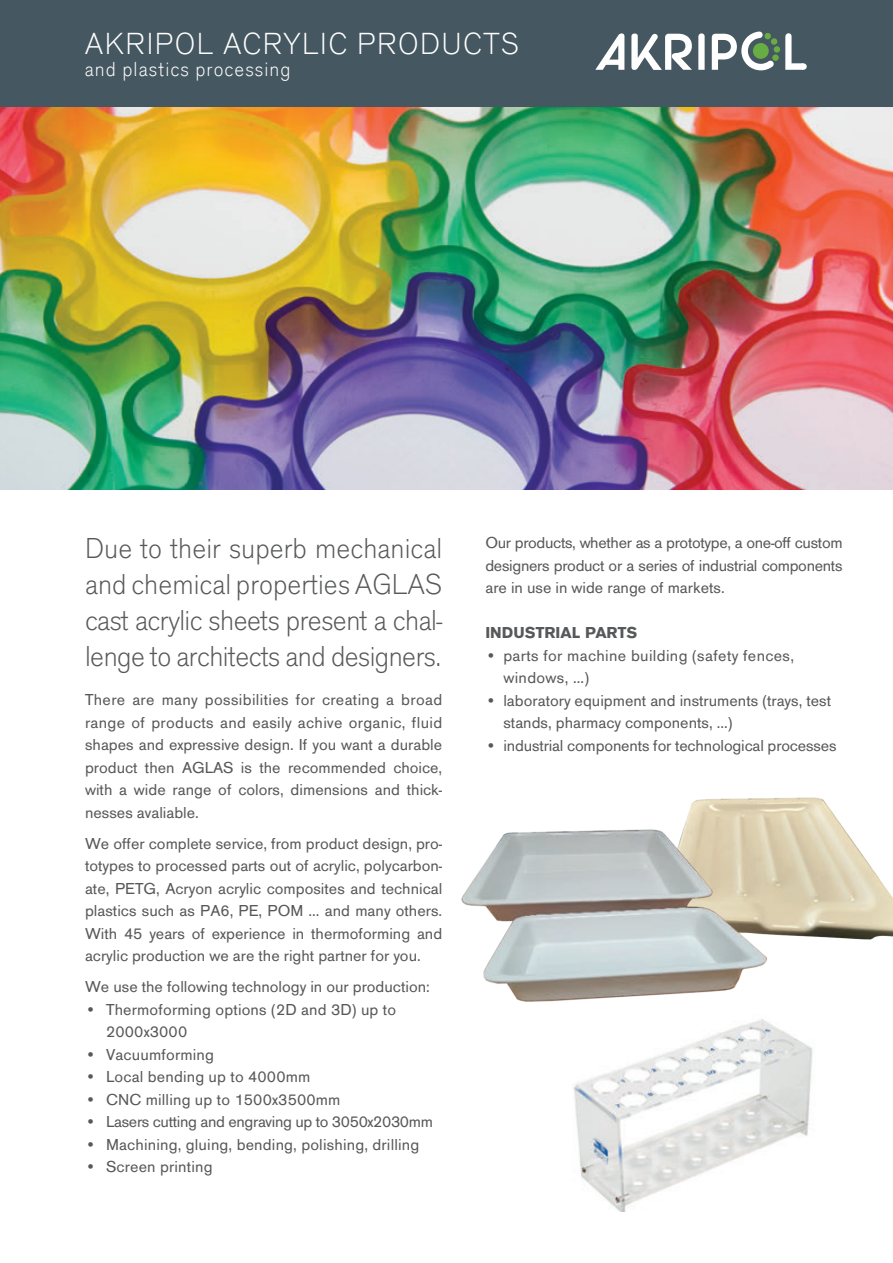
<style>
.page{position:relative;width:893px;height:1263px;background:#fff}
.page>*{position:absolute;margin:0;border:0;box-sizing:border-box;transform-origin:0 0}
.t1{font:31.5px "Accius T Ligh";letter-spacing:.05em;color:#fff}
.t2{font:30px/36px "Accius TEE Ligh";letter-spacing:-.02em;color:#57585a;text-align:justify}
.t3{font:21px "Accius T Ligh";letter-spacing:.05em;color:#fff}
.t4{font:16.5px/22.5px "Accius TEE";color:#57585a;text-align:justify}
.t5{font:16.5px/22.5px "Accius TEE";letter-spacing:.02em;color:#57585a}
.t6{font:16.5px "Accius TEE";letter-spacing:-.02em;color:#57585a}
.t7{font:700 16.5px "Accius TEE";color:#57585a}
</style>
<div class="page">
<img style="left:0;top:106px;width:893px;height:383px">
<div style="left:0;top:0;width:893px;height:106px;background:#455760"></div>
<svg style="left:595px;top:33px;width:29px;height:37px"></svg>
<svg style="left:698px;top:33px;width:7px;height:37px"></svg>
<svg style="left:631px;top:33px;width:61px;height:37px"></svg>
<svg style="left:712px;top:32px;width:95px;height:38px"></svg>
<img style="left:685px;top:797px;width:208px;height:143px">
<img style="left:461px;top:822px;width:313px;height:180px">
<img style="left:572px;top:1019px;width:241px;height:192px">
<p class="t1" style="left:85px;top:26px;width:436px">AKRIPOL ACRYLIC PRODUCTS</p>
<p class="t3" style="left:85px;top:58px;width:207px">and plastics processing</p>
<p class="t2" style="left:85px;top:530px;width:359px">Due to their superb mechanical and chemical properties AGLAS cast acrylic sheets present a chal&shy;lenge to architects and designers.</p>
<p class="t4" style="left:85px;top:689px;width:359px">There are many possibilities for creating a broad range of products and easily achive organic, fluid shapes and expressive design. If you want a durable product then AGLAS is the recommended choice, with a wide range of colors, dimensions and thick&shy;nesses avaliable.</p>
<p class="t4" style="left:85px;top:832px;width:359px">We offer complete service, from product design, pro&shy;totypes to processed parts out of acrylic, polycarbon&shy;ate, PETG, Acryon acrylic composites and technical plastics such as PA6, PE, POM … and many others.<br>With 45 years of experience in thermoforming and acrylic production we are the right partner for you.</p>
<p class="t4" style="left:85px;top:976px;width:346px">We use the following technology in our production:</p>
<p class="t4" style="left:106px;top:998px;width:292px;text-indent:-21px">• Thermoforming options (2D and 3D) up to<br>2000x3000</p>
<p class="t4" style="left:85px;top:1043px;width:130px">• Vacuumforming</p>
<p class="t4" style="left:85px;top:1066px;width:227px">• Local bending up to 4000mm</p>
<p class="t4" style="left:85px;top:1088px;width:257px">• CNC milling up to 1500x3500mm</p>
<p class="t6" style="left:85px;top:1113px;width:350px">• Lasers cutting and engraving up to 3050x2030mm</p>
<p class="t4" style="left:85px;top:1133px;width:336px">• Machining, gluing, bending, polishing, drilling</p>
<p class="t4" style="left:85px;top:1156px;width:129px">• Screen printing</p>
<p class="t4" style="left:485px;top:532px;width:359px">Our products, whether as a prototype, a one-off custom designers product or a series of industrial components are in use in wide range of markets.</p>
<p class="t7" style="left:485px;top:624px;width:153px">INDUSTRIAL PARTS</p>
<p class="t5" style="left:503px;top:644px;width:292px;text-indent:-18px">• parts for machine building (safety fences, windows, …)</p>
<p class="t4" style="left:503px;top:689px;width:329px;text-indent:-18px">• laboratory equipment and instruments (trays, test stands, pharmacy components, …)</p>
<p class="t4" style="left:485px;top:734px;width:353px">• industrial components for technological processes</p>
</div>
